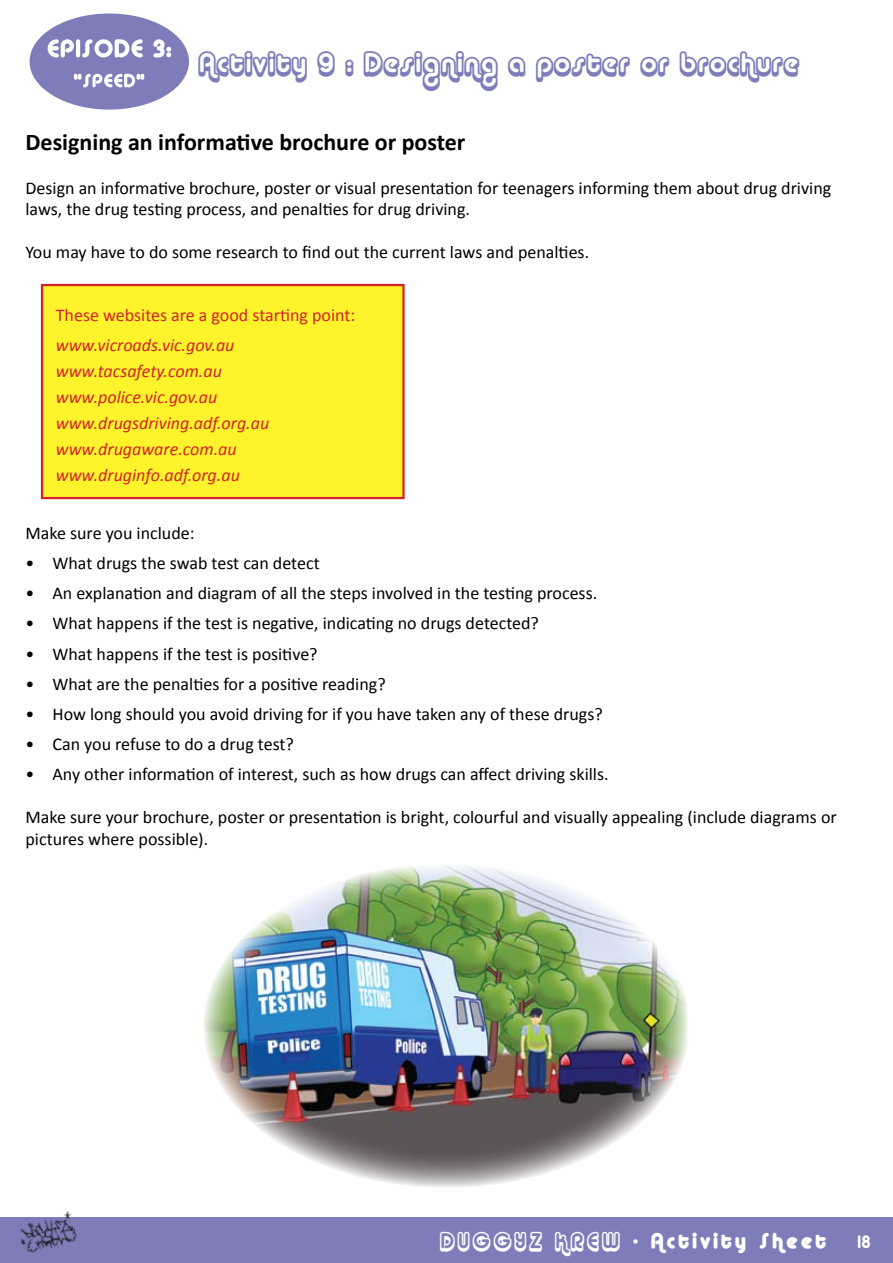
<style>
.page{position:relative;width:893px;height:1263px;background:#fff}
.page>*{position:absolute;margin:0;border:0;box-sizing:border-box;transform-origin:0 0}
.t1{font:27px "Alba Super";letter-spacing:.06em;color:#7e7db9}
.t2{font:700 24px "Calibri";color:#000}
.t3{font:21px "Alba Matter";letter-spacing:.18em;color:#fff}
.t4{font:18px/21.6px "Calibri";color:#000}
.t5{font:italic 18px/25.8px "Calibri";color:#d2232a}
.t6{font:18px "Calibri";color:#d2232a}
.t7{font:18px "Alba";color:#fff}
.s1{font-family:"Alba Super"}
</style>
<div class="page">
<div style="left:0;top:1217px;width:893px;height:46px;background:#7e7db9"></div>
<img style="left:20px;top:1211px;width:57px;height:42px">
<div style="left:42px;top:285px;width:362px;height:213px;background:#fff32b"></div>
<div style="left:41px;top:284px;width:364px;height:215px;border:2px solid #d2232a"></div>
<img style="left:204px;top:865px;width:484px;height:322px">
<div style="left:30px;top:14px;width:159px;height:96px;background:#7e7db9;border-radius:50%"></div>
<svg style="left:74px;top:74px;width:70px;height:13px"></svg>
<svg style="left:48px;top:39px;width:123px;height:18px"></svg>
<h1 class="t1" style="left:198px;top:47px;width:602px">Activity 9 : Designing a poster or brochure</h1>
<h2 class="t2" style="left:26px;top:127px;width:441px">Designing an informative brochure or poster</h2>
<p class="t4" style="left:26px;top:176px;width:807px">Design an informative brochure, poster or visual presentation for teenagers informing them about drug driving laws, the drug testing process, and penalties for drug driving.</p>
<p class="t4" style="left:26px;top:241px;width:565px">You may have to do some research to find out the current laws and penalties.</p>
<p class="t6" style="left:56px;top:304px;width:301px">These websites are a good starting point:</p>
<p class="t5" style="left:56px;top:332px;width:215px">www.vicroads.vic.gov.au www.tacsafety.com.au www.police.vic.gov.au www.drugsdriving.adf.org.au www.drugaware.com.au www.druginfo.adf.org.au</p>
<p class="t4" style="left:26px;top:521px;width:171px">Make sure you include:</p>
<p class="t4" style="left:26px;top:552px;width:296px">• What drugs the swab test can detect</p>
<p class="t4" style="left:26px;top:582px;width:573px">• An explanation and diagram of all the steps involved in the testing process.</p>
<p class="t4" style="left:26px;top:612px;width:515px">• What happens if the test is negative, indicating no drugs detected?</p>
<p class="t4" style="left:26px;top:642px;width:294px">• What happens if the test is positive?</p>
<p class="t4" style="left:26px;top:672px;width:362px">• What are the penalties for a positive reading?</p>
<p class="t4" style="left:26px;top:702px;width:579px">• How long should you avoid driving for if you have taken any of these drugs?</p>
<p class="t4" style="left:26px;top:732px;width:270px">• Can you refuse to do a drug test?</p>
<p class="t4" style="left:26px;top:762px;width:585px">• Any other information of interest, such as how drugs can affect driving skills.</p>
<p class="t4" style="left:26px;top:805px;width:813px">Make sure your brochure, poster or presentation is bright, colourful and visually appealing (include diagrams or pictures where possible).</p>
<p class="t3" style="left:440px;top:1228px;width:387px"><span class="s1">DUGGYZ KREW</span> - Activity Sheet</p>
<p class="t7" style="left:857px;top:1231px;width:14px">18</p>
</div>
